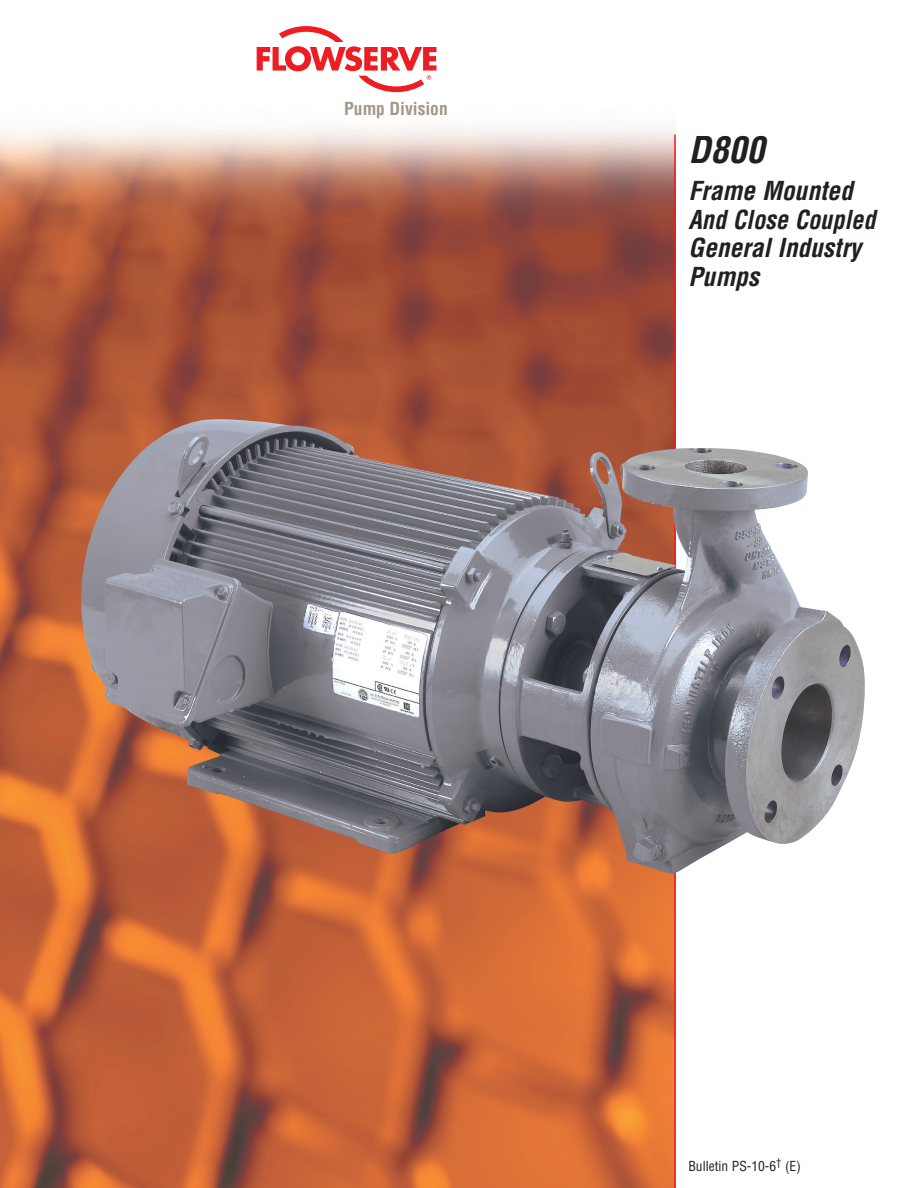
<style>
.page{position:relative;width:918px;height:1188px;background:#fff}
.page>*{position:absolute;margin:0;border:0;box-sizing:border-box;transform-origin:0 0}
.L10__Bulletin_Title{font:italic 700 condensed 36px "Helvetica LT Std";color:#231f20}
.L11_Bulletin_Subtitl{font:italic 700 condensed 25.5px/28.5px "Helvetica LT Std";color:#231f20;scale:.95 1}
.L11_Bulletin_Subtitl-2{font:italic 700 condensed 25.5px "Helvetica LT Std";color:#231f20}
.t1{font:700 condensed 17.55px "Helvetica LT Std";color:#a1968b}
.L12__Bulletin_Number{font:condensed 13.5px "Helvetica LT Std";color:#231f20}
</style>
<div class="page">
<img style="left:0;top:127px;width:675px;height:1061px">
<hr style="left:674px;top:135px;width:2px;height:1053px;background:#ee1d23">
<svg style="left:257px;top:26px;width:179px;height:66px"></svg>
<img style="left:79px;top:420px;width:786px;height:454px">
<p class="t1" style="left:344px;top:98px;width:105px">Pump Division</p>
<p class="L10__Bulletin_Title" style="left:688px;top:127px;width:77px">D800</p>
<p class="L11_Bulletin_Subtitl-2" style="left:688px;top:175px;width:166px">Frame Mounted</p>
<p class="L11_Bulletin_Subtitl" style="left:688px;top:205px;width:198px">And Close Coupled<br>General Industry<br>Pumps</p>
<p class="L12__Bulletin_Number" style="left:688px;top:1157px;width:114px">Bulletin PS-10-6<sup>†</sup> (E)</p>
</div>
